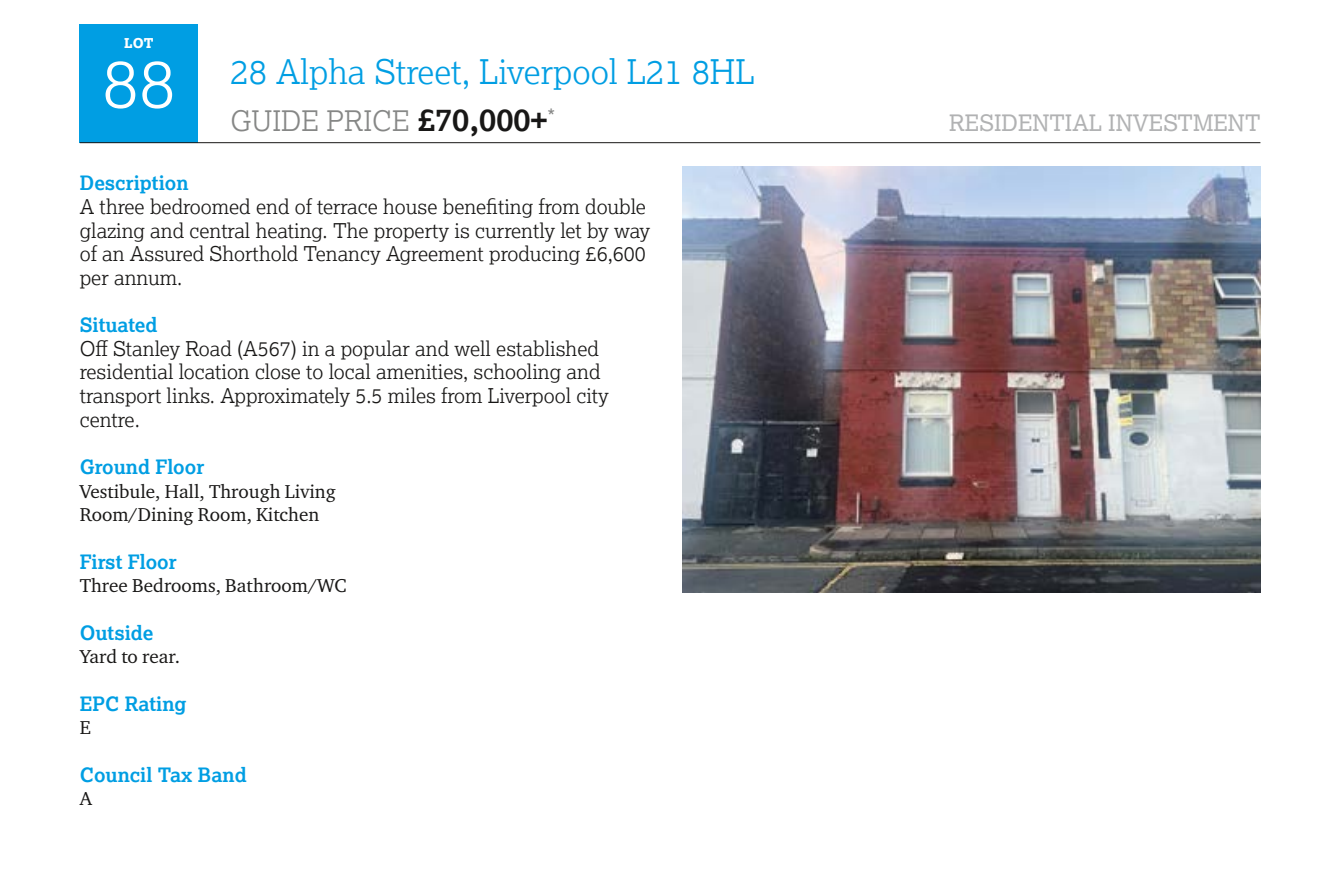
<style>
.page{position:relative;width:1340px;height:880px;background:#fff}
.page>*{position:absolute;margin:0;border:0;box-sizing:border-box;transform-origin:0 0}
.t1{font:300 67.5px "Lexia";color:#fff}
.t2{font:300 33.75px "Lexia";color:#009ee3}
.t3{font:300 28.12px "Lexia";color:#868786}
.t4{font:22.5px "Lexia";color:#b1b2b3}
.t5{font:300 20.25px/23.6px "Lexia";color:#181716}
.t6{font:700 19.8px "Lexia";color:#009ee3}
.t7{font:19.12px/23.6px "Charter ITC Pro";color:#181716}
.t8{font:800 13.5px "Lexia";color:#fff}
.s1{font-weight:700;font-size:31.5px;color:#181716}
</style>
<div class="page">
<div style="left:80px;top:25px;width:118px;height:118px;background:#009ee3"></div>
<hr style="left:80px;top:142px;width:1180px;height:1px;background:#181716">
<img style="left:682px;top:166px;width:578px;height:426px">
<p class="t8" style="left:124px;top:35px;width:31px">LOT</p>
<h1 class="t1" style="left:102px;top:40px;width:75px">88</h1>
<h2 class="t2" style="left:230px;top:50px;width:525px">28 Alpha Street, Liverpool L21 8HL</h2>
<h3 class="t3" style="left:230px;top:103px;width:326px">GUIDE PRICE <span class="s1">£70,000+</span><sup>*</sup></h3>
<p class="t4" style="left:949px;top:109px;width:313px">RESIDENTIAL INVESTMENT</p>
<p class="t6" style="left:80px;top:170px;width:110px">Description</p>
<p class="t5" style="left:80px;top:194px;width:571px">A three bedroomed end of terrace house benefiting from double glazing and central heating. The property is currently let by way of an Assured Shorthold Tenancy Agreement producing £6,600 per annum.</p>
<p class="t6" style="left:80px;top:312px;width:79px">Situated</p>
<p class="t5" style="left:80px;top:336px;width:530px">Off Stanley Road (A567) in a popular and well established residential location close to local amenities, schooling and transport links. Approximately 5.5 miles from Liverpool city centre.</p>
<p class="t6" style="left:80px;top:454px;width:126px">Ground Floor</p>
<p class="t7" style="left:80px;top:479px;width:257px">Vestibule, Hall, Through Living<br>Room/Dining Room, Kitchen</p>
<p class="t6" style="left:80px;top:548px;width:98px">First Floor</p>
<p class="t7" style="left:80px;top:573px;width:268px">Three Bedrooms, Bathroom/WC</p>
<p class="t6" style="left:80px;top:619px;width:75px">Outside</p>
<p class="t7" style="left:80px;top:644px;width:102px">Yard to rear.</p>
<p class="t6" style="left:80px;top:690px;width:108px">EPC Rating</p>
<p class="t7" style="left:80px;top:715px;width:13px">E</p>
<p class="t6" style="left:80px;top:761px;width:168px">Council Tax Band</p>
<p class="t7" style="left:80px;top:786px;width:14px">A</p>
</div>
